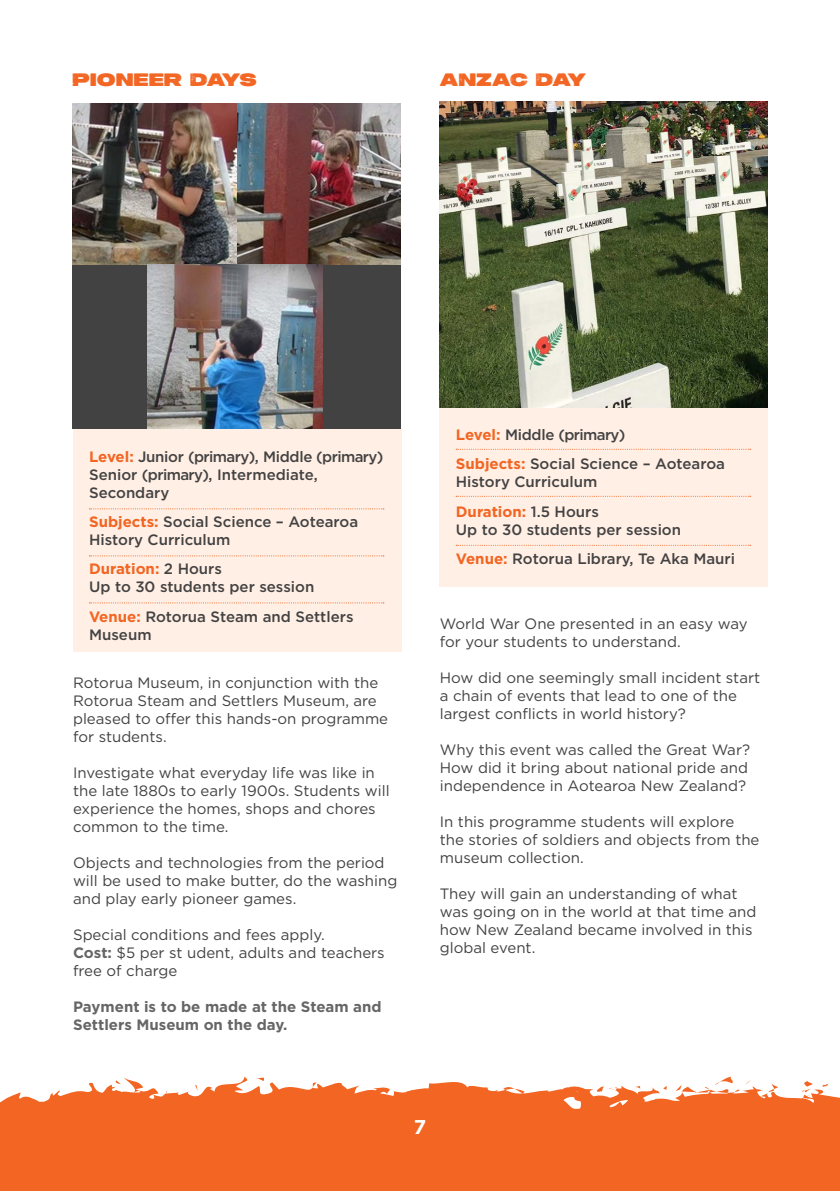
<style>
.page{position:relative;width:840px;height:1191px;background:#fff}
.page>*{position:absolute;margin:0;border:0;box-sizing:border-box;transform-origin:0 0}
.t1{font:700 20px "Gotham";color:#fff}
.t2{font:18px "Peckham Press";color:#f26522}
.t3{font:18px "Peckham Press";letter-spacing:-.02em;color:#f26522}
.t4{font:15px/18px "Gotham";color:#434243}
.t5{font:500 15px/18px "Gotham";color:#434243}
.t6{font:500 15px/18px "Gotham";letter-spacing:-.02em;color:#434243}
.t7{font:700 15px/18px "Gotham";color:#676667}
.s1{font-weight:700;color:#f26522}
.s2{font-weight:700;color:#676667}
</style>
<div class="page">
<div style="left:0;top:1115px;width:839px;height:76px;background:#f26522"></div>
<svg style="left:0;top:1076px;width:839px;height:39px;fill:#f26522"></svg>
<svg style="left:310px;top:1082px;width:6px;height:6px"></svg>
<svg style="left:116px;top:1080px;width:5px;height:4px"></svg>
<svg style="left:189px;top:1085px;width:8px;height:6px"></svg>
<svg style="left:255px;top:1077px;width:9px;height:7px"></svg>
<svg style="left:801px;top:1081px;width:29px;height:13px"></svg>
<svg style="left:761px;top:1083px;width:16px;height:8px"></svg>
<svg style="left:704px;top:1076px;width:47px;height:16px"></svg>
<svg style="left:675px;top:1084px;width:21px;height:8px"></svg>
<svg style="left:662px;top:1086px;width:4px;height:4px"></svg>
<svg style="left:503px;top:1085px;width:11px;height:5px"></svg>
<svg style="left:634px;top:1085px;width:7px;height:3px"></svg>
<svg style="left:589px;top:1082px;width:28px;height:12px"></svg>
<div style="left:72px;top:103px;width:328px;height:326px;background:#434243"></div>
<img style="left:72px;top:103px;width:328px;height:161px">
<img style="left:148px;top:264px;width:174px;height:165px">
<div style="left:73px;top:430px;width:328px;height:222px;background:#ffefe4"></div>
<svg style="left:89px;top:508px;width:295px;height:1px"></svg>
<svg style="left:89px;top:555px;width:295px;height:1px"></svg>
<svg style="left:89px;top:602px;width:295px;height:1px"></svg>
<img style="left:439px;top:102px;width:328px;height:306px">
<div style="left:439px;top:408px;width:328px;height:178px;background:#ffefe4"></div>
<svg style="left:456px;top:449px;width:294px;height:1px"></svg>
<svg style="left:456px;top:496px;width:294px;height:1px"></svg>
<svg style="left:456px;top:545px;width:294px;height:1px"></svg>
<p class="t2" style="left:72px;top:71px;width:186px">PIONEER DAYS</p>
<p class="t3" style="left:439px;top:71px;width:147px">ANZAC DAY</p>
<p class="t6" style="left:89px;top:447px;width:296px"><span class="s1">Level:</span> Junior (primary), Middle (primary)<br>Senior (primary), Intermediate,<br>Secondary</p>
<p class="t5" style="left:89px;top:512px;width:270px"><span class="s1">Subjects:</span> Social Science – Aotearoa<br>History Curriculum</p>
<p class="t5" style="left:89px;top:560px;width:227px"><span class="s1">Duration:</span> 2 Hours<br>Up to 30 students per session</p>
<p class="t5" style="left:89px;top:607px;width:266px"><span class="s1">Venue:</span> Rotorua Steam and Settlers<br>Museum</p>
<p class="t4" style="left:73px;top:673px;width:316px">Rotorua Museum, in conjunction with the Rotorua Steam and Settlers Museum, are pleased to offer this hands-on programme for students.</p>
<p class="t4" style="left:73px;top:763px;width:318px">Investigate what everyday life was like in the late 1880s to early 1900s. Students will experience the homes, shops and chores common to the time.</p>
<p class="t4" style="left:73px;top:853px;width:325px">Objects and technologies from the period will be used to make butter, do the washing and play early pioneer games.</p>
<p class="t4" style="left:73px;top:925px;width:313px">Special conditions and fees apply.<br><span class="s2">Cost:</span> $5 per st udent, adults and teachers free of charge</p>
<p class="t7" style="left:73px;top:997px;width:310px">Payment is to be made at the Steam and<br>Settlers Museum on the day.</p>
<p class="t5" style="left:455px;top:420px;width:270px;line-height:29.4px"><span class="s1">Level:</span> Middle (primary)<br><span class="s1">Subjects:</span> Social Science – Aotearoa</p>
<p class="t5" style="left:455px;top:467px;width:144px;line-height:29.4px">History Curriculum<br><span class="s1">Duration:</span> 1.5 Hours</p>
<p class="t5" style="left:455px;top:514px;width:280px;line-height:29.4px">Up to 30 students per session<br><span class="s1">Venue:</span> Rotorua Library, Te Aka Mauri</p>
<p class="t4" style="left:439px;top:614px;width:309px">World War One presented in an easy way for your students to understand.</p>
<p class="t4" style="left:439px;top:668px;width:322px">How did one seemingly small incident start a chain of events that lead to one of the largest conflicts in world history?</p>
<p class="t4" style="left:439px;top:740px;width:311px">Why this event was called the Great War?<br>How did it bring about national pride and independence in Aotearoa New Zealand?</p>
<p class="t4" style="left:439px;top:812px;width:321px">In this programme students will explore the stories of soldiers and objects from the museum collection.</p>
<p class="t4" style="left:439px;top:884px;width:318px">They will gain an understanding of what was going on in the world at that time and how New Zealand became involved in this global event.</p>
<h1 class="t1" style="left:413px;top:1114px;width:14px">7</h1>
</div>
